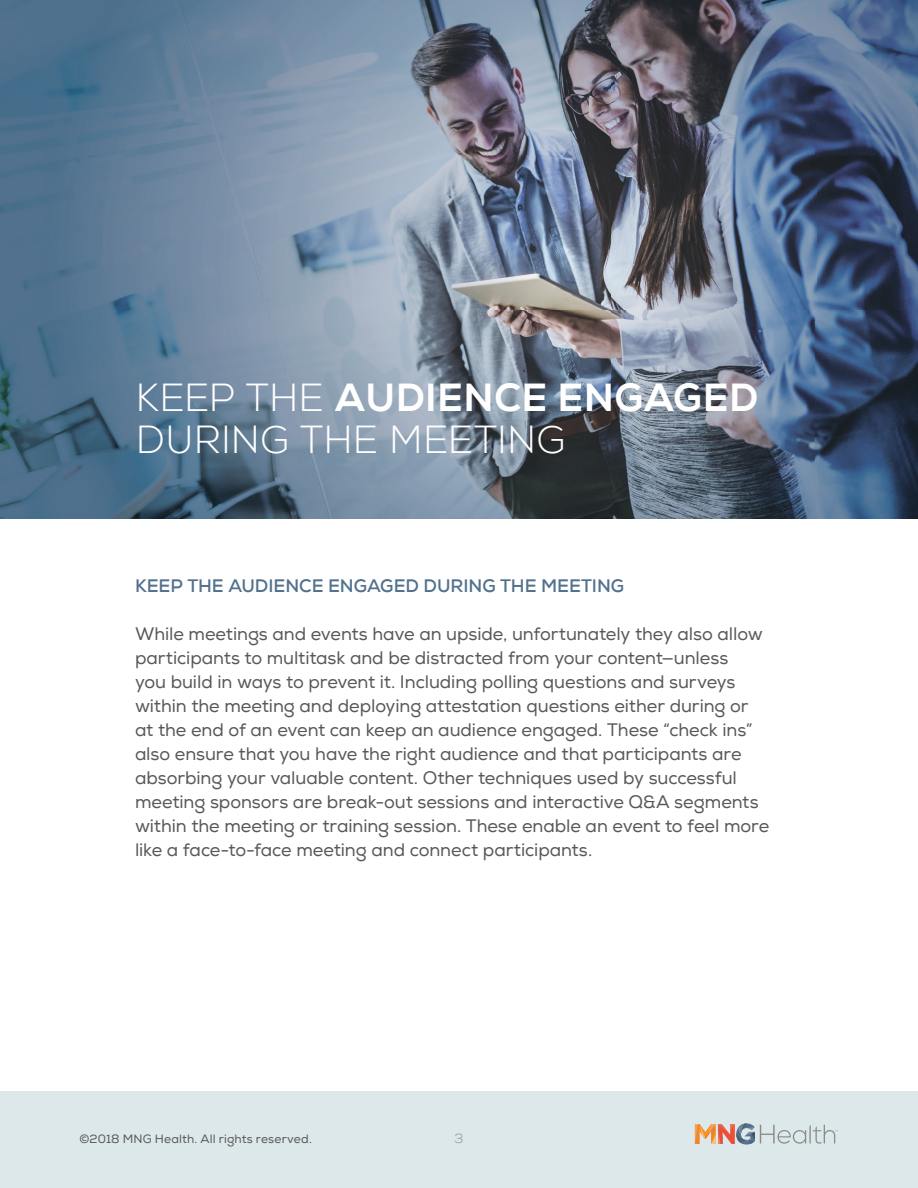
<style>
.page{position:relative;width:918px;height:1188px;background:#fff}
.page>*{position:absolute;margin:0;border:0;box-sizing:border-box;transform-origin:0 0}
.t1{font:39px "Nexa X Bold";letter-spacing:.01em;color:#fff}
.t2{font:300 39px "Nexa";letter-spacing:.005em;color:#fff}
.t3{font:18px/24px "Nexa";letter-spacing:-.005em;color:#57585a}
.t4{font:700 18px "Nexa";letter-spacing:-.005em;color:#51718d}
.t5{font:13.5px "Nexa";color:#9d9fa2}
.t6{font:12px "Nexa";letter-spacing:.015em;color:#57585a}
.s1{font-family:"Nexa";font-weight:300}
</style>
<div class="page">
<div style="left:0;top:1091px;width:918px;height:97px;background:#dde8ea"></div>
<svg style="left:695px;top:1123px;width:143px;height:22px"></svg>
<img style="left:0;top:0;width:918px;height:518px">
<h1 class="t1" style="left:136px;top:373px;width:624px"><span class="s1">KEEP THE</span> AUDIENCE ENGAGED</h1>
<h1 class="t2" style="left:136px;top:416px;width:431px">DURING THE MEETING</h1>
<p class="t4" style="left:135px;top:574px;width:491px">KEEP THE AUDIENCE ENGAGED DURING THE MEETING</p>
<p class="t3" style="left:135px;top:622px;width:636px">While meetings and events have an upside, unfortunately they also allow participants to multitask and be distracted from your content—unless<br>you build in ways to prevent it. Including polling questions and surveys within the meeting and deploying attestation questions either during or at the end of an event can keep an audience engaged. These “check ins” also ensure that you have the right audience and that participants are absorbing your valuable content. Other techniques used by successful meeting sponsors are break-out sessions and interactive Q&amp;A segments within the meeting or training session. These enable an event to feel more like a face-to-face meeting and connect participants.</p>
<p class="t6" style="left:80px;top:1132px;width:234px">©2018 MNG Health. All rights reserved.</p>
<p class="t5" style="left:455px;top:1130px;width:10px">3</p>
</div>
